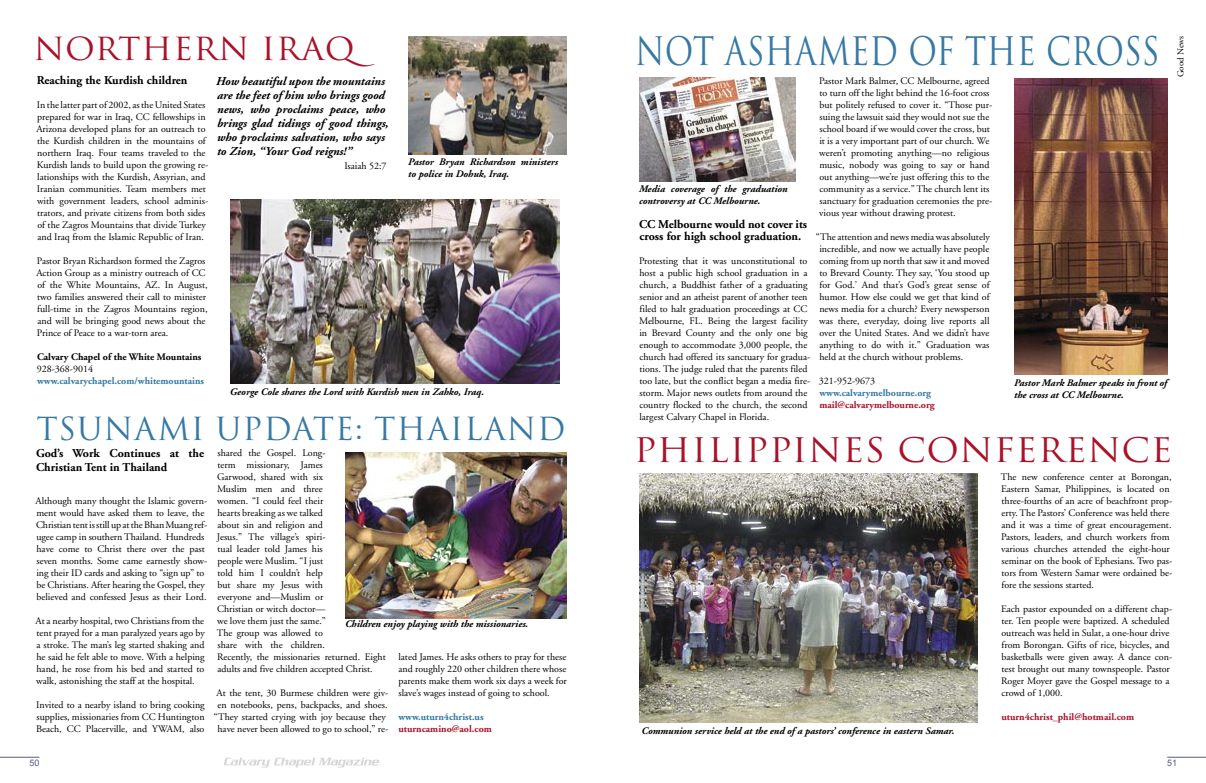
<style>
.page{position:relative;width:1206px;height:783px;background:#fff}
.page>*{position:absolute;margin:0;border:0;box-sizing:border-box;transform-origin:0 0}
.t1{font:38.3px "Trajan";color:#3779a3;scale:.82 1}
.t2{font:33px "Trajan";letter-spacing:.015em;color:#a9122a;scale:1.08 1}
.t3{font:31px "Trajan";letter-spacing:.03em;color:#3779a3}
.t4{font:31px "Trajan";letter-spacing:.015em;color:#a9122a;scale:1.05 1}
.t5{font:italic 700 12px/14px "Adobe Garamond";color:#000}
.t6{font:700 12px/12px "Adobe Garamond";color:#000}
.t7{font:10px/12px "Adobe Garamond";color:#000}
.t8{font:italic 700 10px/12px "Adobe Garamond";color:#000}
.t9{font:700 10px "Adobe Garamond";color:#3779a3}
.t10{font:700 10px "Adobe Garamond";color:#a9122a}
.t11{font:700 10px "Adobe Garamond";color:#000}
.t12{font:9px "Adobe Garamond";color:#000}
.t13{font:9px "Arial";color:#585a89}
</style>
<div class="page">
<svg style="left:224px;top:758px;width:155px;height:10px"></svg>
<hr style="left:0;top:757px;width:39px;height:1px;background:#585a89">
<hr style="left:1167px;top:757px;width:39px;height:1px;background:#585a89">
<img style="left:408px;top:36px;width:159px;height:118px">
<img style="left:230px;top:199px;width:330px;height:185px">
<img style="left:639px;top:77px;width:157px;height:104px">
<img style="left:1014px;top:78px;width:154px;height:297px">
<img style="left:639px;top:474px;width:338px;height:249px">
<img style="left:345px;top:452px;width:222px;height:166px">
<h3 class="t4" style="left:34px;top:30px;width:326px">NORTHERN IRAQ</h3>
<p class="t6" style="left:37px;top:74px;width:152px">Reaching the Kurdish children</p>
<p class="t7" style="left:36px;top:99px;width:173px">In the latter part of 2002, as the United States prepared for war in Iraq, CC fellowships in Arizona developed plans for an outreach to the Kurdish children in the mountains of northern Iraq. Four teams traveled to the Kurdish lands to build upon the growing re&shy;lationships with the Kurdish, Assyrian, and Iranian communities. Team members met with government leaders, school adminis&shy;trators, and private citizens from both sides of the Zagros Mountains that divide Turkey and Iraq from the Islamic Republic of Iran.</p>
<p class="t7" style="left:36px;top:255px;width:173px">Pastor Bryan Richardson formed the Zagros Action Group as a ministry outreach of CC of the White Mountains, AZ. In August, two families answered their call to minister full-time in the Zagros Mountains region, and will be bringing good news about the Prince of Peace to a war-torn area.</p>
<p class="t11" style="left:37px;top:351px;width:166px">Calvary Chapel of the White Mountains</p>
<p class="t7" style="left:37px;top:363px;width:58px">928-368-9014</p>
<p class="t9" style="left:37px;top:375px;width:169px">www.calvarychapel.com/whitemountains</p>
<p class="t5" style="left:216px;top:74px;width:174px">How beautiful upon the mountains are the feet of him who brings good news, who proclaims peace, who brings glad tidings of good things, who proclaims salvation, who says to Zion, “Your God reigns!”</p>
<p class="t7" style="left:344px;top:160px;width:44px">Isaiah 52:7</p>
<p class="t8" style="left:408px;top:156px;width:151px">Pastor Bryan Richardson ministers to police in Dohuk, Iraq.</p>
<p class="t8" style="left:230px;top:386px;width:255px">George Cole shares the Lord with Kurdish men in Zahko, Iraq.</p>
<h3 class="t3" style="left:37px;top:410px;width:530px">TSUNAMI UPDATE: THAILAND</h3>
<p class="t6" style="left:36px;top:446px;width:170px;line-height:14px">God’s Work Continues at the<br>Christian Tent in Thailand</p>
<p class="t7" style="left:36px;top:495px;width:173px">Although many thought the Islamic govern&shy;ment would have asked them to leave, the Christian tent is still up at the Bhan Muang ref&shy;ugee camp in southern Thailand. Hundreds have come to Christ there over the past seven months. Some came earnestly show&shy;ing their ID cards and asking to “sign up” to be Christians. After hearing the Gospel, they believed and confessed Jesus as their Lord.</p>
<p class="t7" style="left:36px;top:615px;width:171px;text-align:justify">At a nearby hospital, two Christians from the tent prayed for a man paralyzed years ago by a stroke. The man’s leg started shaking and he said he felt able to move. With a helping hand, he rose from his bed and started to walk, astonishing the staff at the hospital.</p>
<p class="t7" style="left:36px;top:699px;width:170px;text-align:justify">Invited to a nearby island to bring cooking supplies, missionaries from CC Huntington Beach, CC Placerville, and YWAM, also</p>
<p class="t7" style="left:217px;top:447px;width:170px">shared the Gospel. Long-<br>term missionary, James<br>Garwood, shared with six<br>Muslim men and three<br>women. “I could feel their<br>hearts breaking as we talked<br>about sin and religion and<br>Jesus.” The village’s spiri-<br>tual leader told James his<br>people were Muslim. “I just<br>told him I couldn’t help<br>but share my Jesus with<br>everyone and—Muslim or<br>Christian or witch doctor—<br>we love them just the same.”<br>The group was allowed to<br>share with the children.<br>Recently, the missionaries returned. Eight adults and five children accepted Christ.</p>
<p class="t7" style="left:214px;top:687px;width:176px;text-align:center">At the tent, 30 Burmese children were giv&shy;en notebooks, pens, backpacks, and shoes. “They started crying with joy because they have never been allowed to go to school,” re-</p>
<p class="t8" style="left:345px;top:618px;width:185px">Children enjoy playing with the missionaries.</p>
<p class="t7" style="left:398px;top:651px;width:170px;text-align:justify">lated James. He asks others to pray for these and roughly 220 other children there whose parents make them work six days a week for slave’s wages instead of going to school.</p>
<p class="t9" style="left:398px;top:711px;width:87px">www.uturn4christ.us</p>
<p class="t10" style="left:399px;top:723px;width:95px">uturncamino@aol.com</p>
<p class="t13" style="left:29px;top:756px;width:12px">50</p>
<h1 class="t1" style="left:635px;top:28px;width:641px">NOT ASHAMED OF THE CROSS</h1>
<p class="t12" style="left:1176px;top:77px;width:43px;rotate:-90deg">Good News</p>
<p class="t7" style="left:819px;top:75px;width:175px">Pastor Mark Balmer, CC Melbourne, agreed to turn off the light behind the 16-foot cross but politely refused to cover it. “Those pur&shy;suing the lawsuit said they would not sue the school board if we would cover the cross, but it is a very important part of our church. We weren’t promoting anything—no religious music, nobody was going to say or hand out anything—we’re just offering this to the community as a service.” The church lent its sanctuary for graduation ceremonies the pre&shy;vious year without drawing protest.</p>
<p class="t7" style="left:819px;top:231px;width:172px;text-align:justify;text-indent:-3px">“The attention and news media was absolutely incredible, and now we actually have people coming from up north that saw it and moved to Brevard County. They say, ‘You stood up for God.’ And that’s God’s great sense of humor. How else could we get that kind of news media for a church? Every newsperson was there, everyday, doing live reports all over the United States. And we didn’t have anything to do with it.” Graduation was held at the church without problems.</p>
<p class="t7" style="left:819px;top:375px;width:58px">321-952-9673</p>
<p class="t9" style="left:819px;top:387px;width:113px">www.calvarymelbourne.org</p>
<p class="t10" style="left:819px;top:399px;width:117px">mail@calvarymelbourne.org</p>
<h2 class="t2" style="left:634px;top:430px;width:500px">PHILIPPINES CONFERENCE</h2>
<p class="t7" style="left:1001px;top:471px;width:173px">The new conference center at Borongan, Eastern Samar, Philippines, is located on three-fourths of an acre of beachfront prop&shy;erty. The Pastors’ Conference was held there and it was a time of great encouragement.<br>Pastors, leaders, and church workers from various churches attended the eight-hour seminar on the book of Ephesians. Two pas&shy;tors from Western Samar were ordained be&shy;fore the sessions started.</p>
<p class="t7" style="left:1001px;top:603px;width:173px">Each pastor expounded on a different chap&shy;ter. Ten people were baptized. A scheduled outreach was held in Sulat, a one-hour drive from Borongan. Gifts of rice, bicycles, and basketballs were given away. A dance con&shy;test brought out many townspeople. Pastor Roger Moyer gave the Gospel message to a crowd of 1,000.</p>
<p class="t10" style="left:1002px;top:711px;width:134px">uturn4christ_phil@hotmail.com</p>
<p class="t8" style="left:642px;top:725px;width:314px">Communion service held at the end of a pastors’ conference in eastern Samar.</p>
<p class="t8" style="left:639px;top:183px;width:150px">Media coverage of the graduation controversy at CC Melbourne.</p>
<p class="t6" style="left:639px;top:218px;width:170px">CC Melbourne would not cover its cross for high school graduation.</p>
<p class="t7" style="left:639px;top:255px;width:173px">Protesting that it was unconstitutional to host a public high school graduation in a church, a Buddhist father of a graduating senior and an atheist parent of another teen filed to halt graduation proceedings at CC Melbourne, FL. Being the largest facility in Brevard County and the only one big enough to accommodate 3,000 people, the church had offered its sanctuary for gradua&shy;tions. The judge ruled that the parents filed too late, but the conflict began a media fire&shy;storm. Major news outlets from around the country flocked to the church, the second largest Calvary Chapel in Florida.</p>
<p class="t8" style="left:1014px;top:377px;width:155px">Pastor Mark Balmer speaks in front of the cross at CC Melbourne.</p>
<p class="t13" style="left:1167px;top:756px;width:12px">51</p>
</div>
